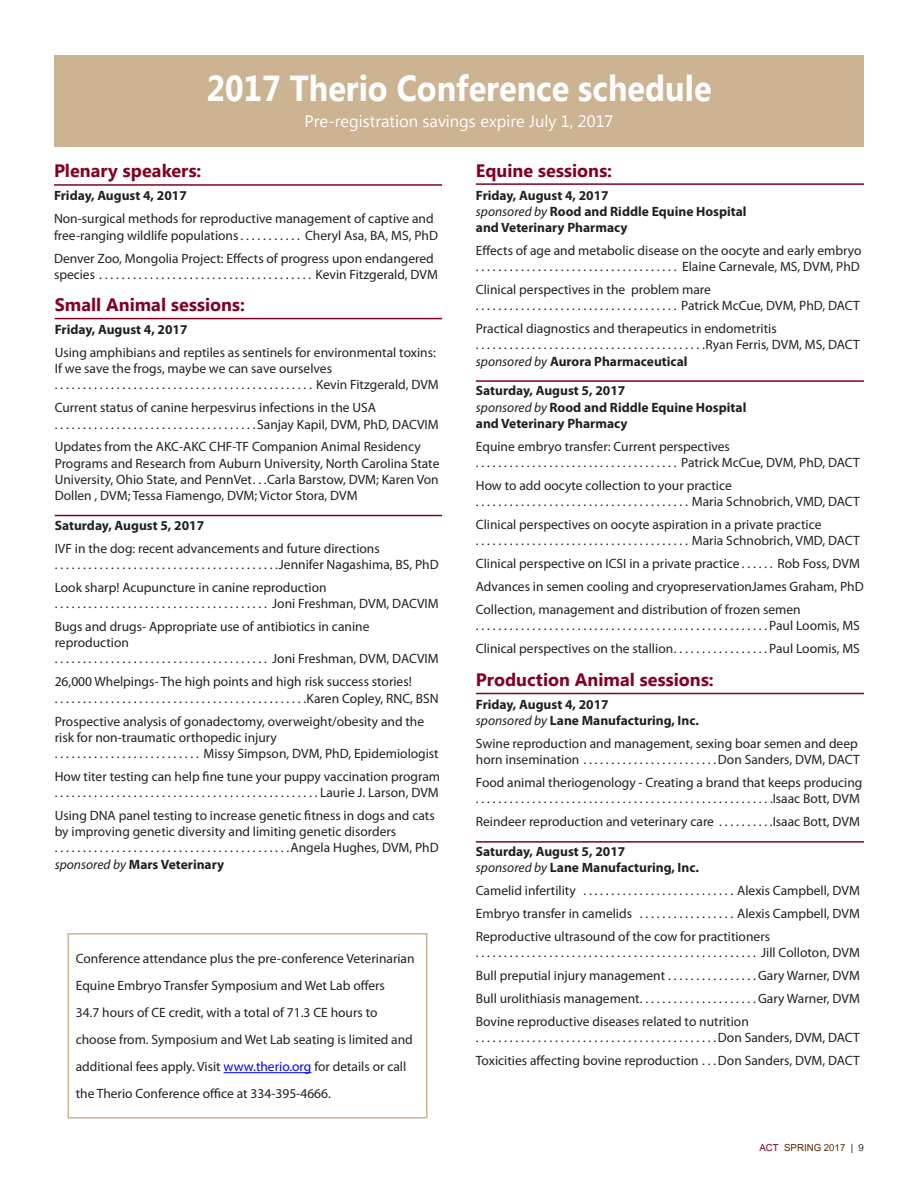
<style>
.page{position:relative;width:918px;height:1188px;background:#fff}
.page>*{position:absolute;margin:0;border:0;box-sizing:border-box;transform-origin:0 0}
.t1{font:700 36px "Microsoft New Tai Lue";color:#fff;scale:.9 1}
.t2{font:700 18px "Microsoft New Tai Lue";color:#820024}
.t3{font:16.5px "Microsoft New Tai Lue";color:#fff}
.t4{font:13.5px/16.2px "Myriad Pro";color:#231f20}
.t5{font:700 13.5px/16.2px "Myriad Pro";color:#231f20}
.t6{font:13.5px "Utsaah";color:#572700}
.s1{font-style:italic}
.s2{font-weight:700}
.s3{color:#00f}
.s4{font-weight:400;font-style:italic}
.s5{color:#820024}
.s6{color:#231f20}
</style>
<div class="page">
<div style="left:54px;top:56px;width:810px;height:91px;background:#ccb392"></div>
<hr style="left:55px;top:318px;width:387px;height:1px;background:#820024">
<hr style="left:55px;top:515px;width:387px;height:1px;background:#820024">
<hr style="left:476px;top:183px;width:388px;height:2px;background:#820024">
<hr style="left:476px;top:380px;width:388px;height:2px;background:#820024">
<hr style="left:476px;top:693px;width:388px;height:1px;background:#820024">
<hr style="left:476px;top:841px;width:388px;height:2px;background:#820024">
<hr style="left:54px;top:184px;width:388px;height:2px;background:#820024">
<hr style="left:224px;top:1072px;width:87px;height:1px;background:#00f">
<div style="left:68px;top:933px;width:360px;height:186px;border:2px solid #ccb392"></div>
<h1 class="t1" style="left:206px;top:67px;width:563px">2017 Therio Conference schedule</h1>
<p class="t3" style="left:304px;top:112px;width:311px">Pre-registration savings expire July 1, 2017</p>
<h2 class="t2" style="left:54px;top:161px;width:149px">Plenary speakers:</h2>
<p class="t5" style="left:54px;top:187px;width:134px">Friday, August 4, 2017</p>
<p class="t4" style="left:54px;top:211px;width:381px">Non-surgical methods for reproductive management of captive and free-ranging wildlife populations............</p>
<p class="t4" style="left:54px;top:223px;width:386px;line-height:23px;text-indent:251px">Cheryl Asa, BA, MS, PhD<br>Denver Zoo, Mongolia Project: Effects of progress upon endangered</p>
<p class="t4" style="left:54px;top:266px;width:47px">species.......................................</p>
<p class="t4" style="left:315px;top:266px;width:124px">Kevin Fitzgerald, DVM</p>
<h2 class="t2" style="left:55px;top:294px;width:192px">Small Animal sessions:</h2>
<p class="t5" style="left:55px;top:321px;width:134px">Friday, August 4, 2017</p>
<p class="t4" style="left:55px;top:344px;width:386px">Using amphibians and reptiles as sentinels for environmental toxins:<br>If we save the frogs, maybe we can save ourselves<br>. . . . . . . . . . . . . . . . . . . . . . . . . . . . . . . . . . . . . . . . . . . . . . Kevin Fitzgerald, DVM</p>
<p class="t4" style="left:55px;top:399px;width:386px">Current status of canine herpesvirus infections in the USA<br>. . . . . . . . . . . . . . . . . . . . . . . . . . . . . . . . . . . . Sanjay Kapil, DVM, PhD, DACVIM</p>
<p class="t4" style="left:55px;top:439px;width:386px">Updates from the AKC-AKC CHF-TF Companion Animal Residency Programs and Research from Auburn University, North Carolina State University, Ohio State, and PennVet... Carla Barstow, DVM; Karen Von Dollen , DVM; Tessa Fiamengo, DVM; Victor Stora, DVM</p>
<p class="t5" style="left:55px;top:517px;width:151px">Saturday, August 5, 2017</p>
<p class="t4" style="left:55px;top:540px;width:386px">IVF in the dog: recent advancements and future directions<br>. . . . . . . . . . . . . . . . . . . . . . . . . . . . . . . . . . . . . . . .Jennifer Nagashima, BS, PhD</p>
<p class="t4" style="left:55px;top:579px;width:386px">Look sharp! Acupuncture in canine reproduction<br>. . . . . . . . . . . . . . . . . . . . . . . . . . . . . . . . . . . . . . Joni Freshman, DVM, DACVIM</p>
<p class="t4" style="left:55px;top:618px;width:386px">Bugs and drugs- Appropriate use of antibiotics in canine reproduction<br>. . . . . . . . . . . . . . . . . . . . . . . . . . . . . . . . . . . . . . Joni Freshman, DVM, DACVIM</p>
<p class="t4" style="left:55px;top:674px;width:386px">26,000 Whelpings- The high points and high risk success stories!<br>. . . . . . . . . . . . . . . . . . . . . . . . . . . . . . . . . . . . . . . . . . . . .Karen Copley, RNC, BSN</p>
<p class="t4" style="left:55px;top:713px;width:386px">Prospective analysis of gonadectomy, overweight/obesity and the risk for non-traumatic orthopedic injury<br>. . . . . . . . . . . . . . . . . . . . . . . . . . Missy Simpson, DVM, PhD, Epidemiologist</p>
<p class="t4" style="left:55px;top:768px;width:387px">How titer testing can help fine tune your puppy vaccination program . . . . . . . . . . . . . . . . . . . . . . . . . . . . . . . . . . . . . . . . . . . . . . . Laurie J. Larson, DVM</p>
<p class="t4" style="left:55px;top:807px;width:386px">Using DNA panel testing to increase genetic fitness in dogs and cats by improving genetic diversity and limiting genetic disorders<br>. . . . . . . . . . . . . . . . . . . . . . . . . . . . . . . . . . . . . . . . . .Angela Hughes, DVM, PhD <span class="s1">sponsored by</span> <span class="s2">Mars Veterinary</span></p>
<p class="t4" style="left:76px;top:945px;width:340px;line-height:27px">Conference attendance plus the pre-conference Veterinarian Equine Embryo Transfer Symposium and Wet Lab offers<br>34.7 hours of CE credit, with a total of 71.3 CE hours to choose from. Symposium and Wet Lab seating is limited and additional fees apply. Visit <span class="s3">www.therio.org</span> for details or call the Therio Conference office at 334-395-4666.</p>
<h2 class="t2" style="left:476px;top:160px;width:138px">Equine sessions:</h2>
<p class="t5" style="left:476px;top:186px;width:272px">Friday, August 4, 2017<br><span class="s4">sponsored by</span> Rood and Riddle Equine Hospital and Veterinary Pharmacy</p>
<p class="t4" style="left:476px;top:242px;width:387px">Effects of age and metabolic disease on the oocyte and early embryo . . . . . . . . . . . . . . . . . . . . . . . . . . . . . . . . . . . . Elaine Carnevale, MS, DVM, PhD</p>
<p class="t4" style="left:476px;top:281px;width:386px">Clinical perspectives in the problem mare<br>. . . . . . . . . . . . . . . . . . . . . . . . . . . . . . . . . . . . Patrick McCue, DVM, PhD, DACT</p>
<p class="t4" style="left:476px;top:320px;width:386px">Practical diagnostics and therapeutics in endometritis<br>. . . . . . . . . . . . . . . . . . . . . . . . . . . . . . . . . . . . . . . . .Ryan Ferris, DVM, MS, DACT <span class="s1">sponsored by</span> <span class="s2">Aurora Pharmaceutical</span></p>
<p class="t5" style="left:476px;top:382px;width:272px">Saturday, August 5, 2017<br><span class="s4">sponsored by</span> Rood and Riddle Equine Hospital and Veterinary Pharmacy</p>
<p class="t4" style="left:476px;top:438px;width:386px">Equine embryo transfer: Current perspectives<br>. . . . . . . . . . . . . . . . . . . . . . . . . . . . . . . . . . . . Patrick McCue, DVM, PhD, DACT</p>
<p class="t4" style="left:476px;top:477px;width:386px">How to add oocyte collection to your practice<br>. . . . . . . . . . . . . . . . . . . . . . . . . . . . . . . . . . . . . . Maria Schnobrich, VMD, DACT</p>
<p class="t4" style="left:476px;top:516px;width:386px">Clinical perspectives on oocyte aspiration in a private practice<br>. . . . . . . . . . . . . . . . . . . . . . . . . . . . . . . . . . . . . . Maria Schnobrich, VMD, DACT</p>
<p class="t4" style="left:476px;top:555px;width:268px">Clinical perspective on ICSI in a private practice.......</p>
<p class="t4" style="left:476px;top:552px;width:389px;line-height:23px;text-indent:302px">Rob Foss, DVM<br>Advances in semen cooling and cryopreservationJames Graham, PhD<br>Collection, management and distribution of frozen semen</p>
<p class="t4" style="left:476px;top:614px;width:386px;line-height:23px">. . . . . . . . . . . . . . . . . . . . . . . . . . . . . . . . . . . . . . . . . . . . . . . . . . . . Paul Loomis, MS<br>Clinical perspectives on the stallion.................</p>
<p class="t4" style="left:769px;top:640px;width:92px">Paul Loomis, MS</p>
<h2 class="t2" style="left:476px;top:669px;width:239px">Production Animal sessions:</h2>
<p class="t5" style="left:476px;top:696px;width:225px">Friday, August 4, 2017<br><span class="s4">sponsored by</span> Lane Manufacturing, Inc.</p>
<p class="t4" style="left:476px;top:735px;width:383px">Swine reproduction and management, sexing boar semen and deep horn insemination........................</p>
<p class="t4" style="left:476px;top:748px;width:388px;line-height:23px;text-align:right">Don Sanders, DVM, DACT<br>Food animal theriogenology - Creating a brand that keeps producing</p>
<p class="t4" style="left:476px;top:787px;width:386px;line-height:23px">. . . . . . . . . . . . . . . . . . . . . . . . . . . . . . . . . . . . . . . . . . . . . . . . . . . . .Isaac Bott, DVM<br>Reindeer reproduction and veterinary care ..........</p>
<p class="t4" style="left:773px;top:814px;width:89px">Isaac Bott, DVM</p>
<p class="t5" style="left:476px;top:843px;width:225px">Saturday, August 5, 2017<br><span class="s4">sponsored by</span> Lane Manufacturing, Inc.</p>
<p class="t4" style="left:476px;top:882px;width:109px">Camelid infertility ............................</p>
<p class="t4" style="left:737px;top:882px;width:124px">Alexis Campbell, DVM</p>
<p class="t4" style="left:476px;top:905px;width:165px">Embryo transfer in camelids ..................</p>
<p class="t4" style="left:476px;top:902px;width:386px;line-height:23px;text-indent:261px">Alexis Campbell, DVM<br>Reproductive ultrasound of the cow for practitioners</p>
<p class="t4" style="left:476px;top:941px;width:386px;line-height:23px">. . . . . . . . . . . . . . . . . . . . . . . . . . . . . . . . . . . . . . . . . . . . . . . . . . Jill Colloton, DVM<br>Bull preputial injury management................</p>
<p class="t4" style="left:758px;top:967px;width:103px">Gary Warner, DVM</p>
<p class="t4" style="left:476px;top:990px;width:168px">Bull urolithiasis management.....................</p>
<p class="t4" style="left:758px;top:990px;width:103px">Gary Warner, DVM</p>
<p class="t4" style="left:476px;top:1013px;width:386px">Bovine reproductive diseases related to nutrition<br>. . . . . . . . . . . . . . . . . . . . . . . . . . . . . . . . . . . . . . . . . . .Don Sanders, DVM, DACT</p>
<p class="t4" style="left:476px;top:1053px;width:386px">Toxicities affecting bovine reproduction... Don Sanders, DVM, DACT</p>
<p class="t6" style="left:759px;top:1141px;width:106px"><span class="s5">ACT</span> Spring 2017 <span class="s6">| 9</span></p>
</div>
